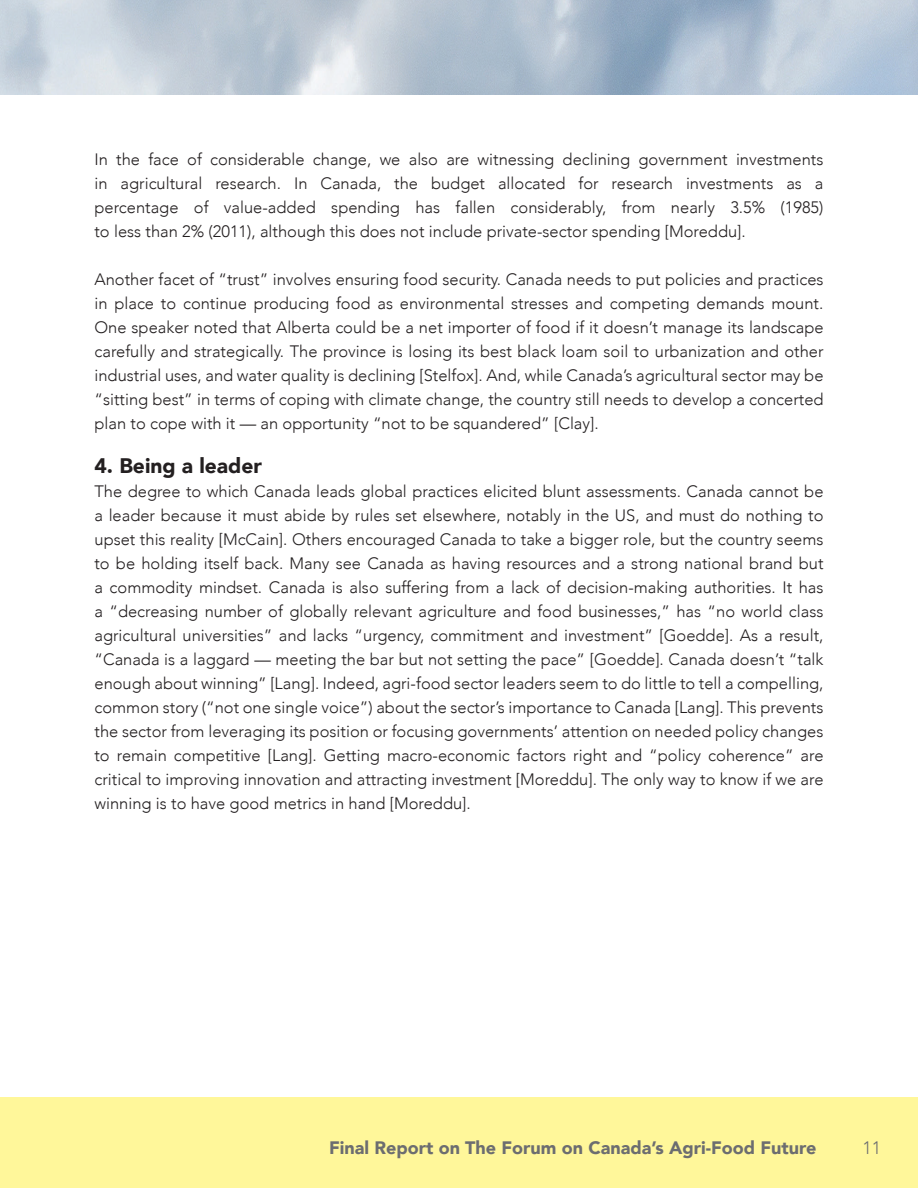
<style>
.page{position:relative;width:918px;height:1188px;background:#fff}
.page>*{position:absolute;margin:0;border:0;box-sizing:border-box;transform-origin:0 0}
.t1{font:900 21px "Avenir";color:#231f20}
.t2{font:900 18px "Avenir";color:#6c6d70}
.t3{font:300 18px "Avenir";color:#6c6d70}
.t4{font:300 16.5px/24px "Avenir";color:#231f20;text-align:justify}
</style>
<div class="page">
<div style="left:0;top:1097px;width:918px;height:91px;background:#fff79a"></div>
<p class="t4" style="left:94px;top:147px;width:731px">In the face of considerable change, we also are witnessing declining government investments in agricultural research. In Canada, the budget allocated for research investments as a percentage of value-added spending has fallen considerably, from nearly 3.5% (1985) to less than 2% (2011), although this does not include private-sector spending [Moreddu].</p>
<p class="t4" style="left:94px;top:267px;width:731px">Another facet of “trust” involves ensuring food security. Canada needs to put policies and practices in place to continue producing food as environmental stresses and competing demands mount.<br>One speaker noted that Alberta could be a net importer of food if it doesn’t manage its landscape carefully and strategically. The province is losing its best black loam soil to urbanization and other industrial uses, and water quality is declining [Stelfox]. And, while Canada’s agricultural sector may be “sitting best” in terms of coping with climate change, the country still needs to develop a concerted plan to cope with it — an opportunity “not to be squandered” [Clay].</p>
<p class="t1" style="left:94px;top:448px;width:169px">4. Being a leader</p>
<p class="t4" style="left:94px;top:480px;width:731px">The degree to which Canada leads global practices elicited blunt assessments. Canada cannot be a leader because it must abide by rules set elsewhere, notably in the US, and must do nothing to upset this reality [McCain]. Others encouraged Canada to take a bigger role, but the country seems to be holding itself back. Many see Canada as having resources and a strong national brand but a commodity mindset. Canada is also suffering from a lack of decision-making authorities. It has a “decreasing number of globally relevant agriculture and food businesses,” has “no world class agricultural universities” and lacks “urgency, commitment and investment” [Goedde]. As a result, “Canada is a laggard — meeting the bar but not setting the pace” [Goedde]. Canada doesn’t “talk enough about winning” [Lang]. Indeed, agri-food sector leaders seem to do little to tell a compelling, common story (“not one single voice”) about the sector’s importance to Canada [Lang]. This prevents the sector from leveraging its position or focusing governments’ attention on needed policy changes to remain competitive [Lang]. Getting macro-economic factors right and “policy coherence” are critical to improving innovation and attracting investment [Moreddu]. The only way to know if we are winning is to have good metrics in hand [Moreddu].</p>
<p class="t2" style="left:329px;top:1132px;width:489px">Final Report on The Forum on Canada’s Agri-Food Future</p>
<p class="t3" style="left:863px;top:1137px;width:20px">11</p>
</div>
